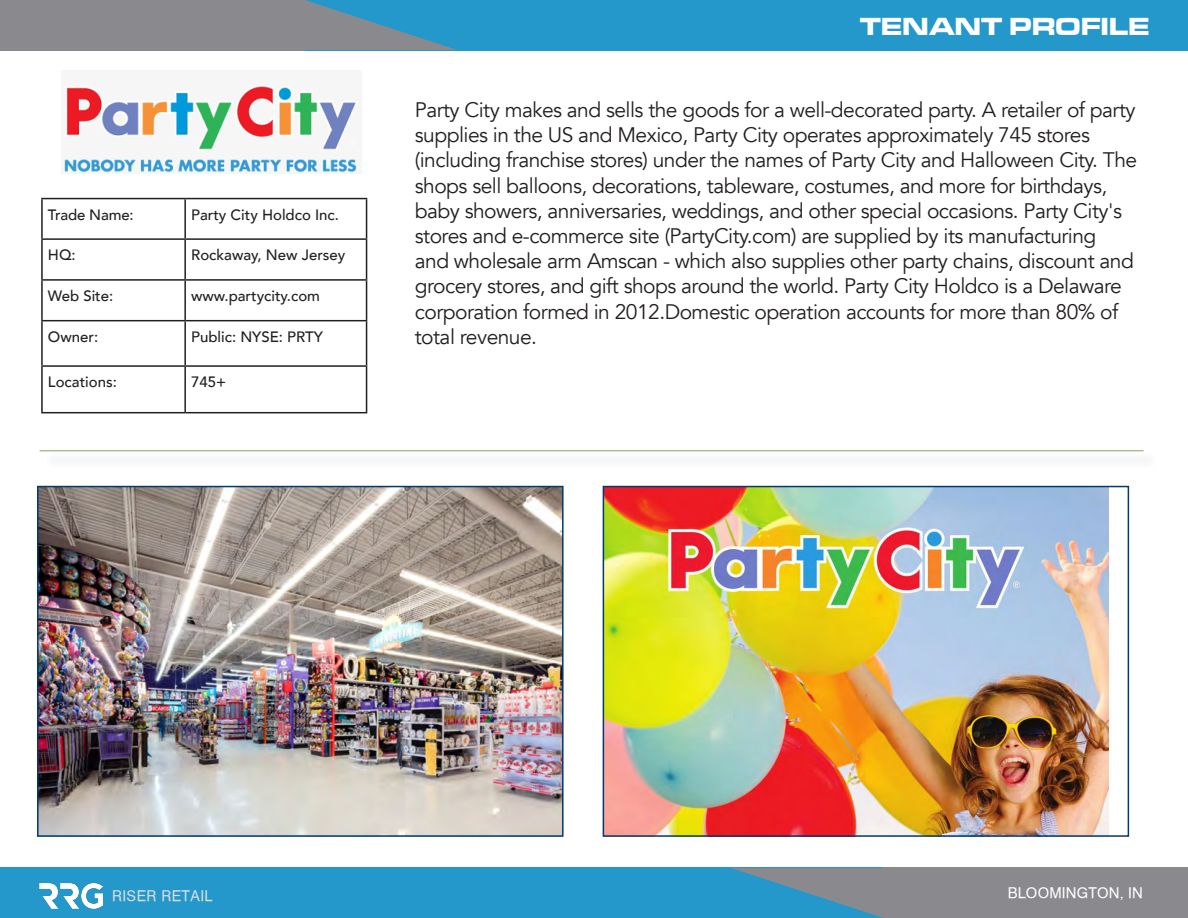
<style>
.page{position:relative;width:1188px;height:918px;background:#fff}
.page>*{position:absolute;margin:0;border:0;box-sizing:border-box;transform-origin:0 0}
.t1{font:25.5px "Microgramma D Bold Exte";letter-spacing:.02em;color:#fff}
.t2{font:21px/25.2px "Avenir";letter-spacing:-.025em;color:#231f20}
.t3{font:500 15px "Avenir";color:#231f20}
.t4{font:15px "Geneva";letter-spacing:.01em;color:#fff}
.t5{font:15px "Geneva";letter-spacing:.025em;color:#dcdddf}
</style>
<div class="page">
<div style="left:0;top:868px;width:933px;height:50px;background:#2498cb"></div>
<div style="left:883px;top:868px;width:305px;height:50px;background:#8a8a8e"></div>
<svg style="left:731px;top:868px;width:152px;height:50px"></svg>
<img style="left:39px;top:884px;width:63px;height:25px">
<div style="left:255px;top:0;width:933px;height:50px;background:#2498cb"></div>
<div style="left:0;top:0;width:305px;height:50px;background:#8a8a8e"></div>
<svg style="left:305px;top:0;width:152px;height:50px"></svg>
<div style="left:42px;top:451px;width:1118px;height:18px;background:#f9f9f9"></div>
<hr style="left:40px;top:450px;width:1104px;height:1px;background:#79974c">
<img style="left:64px;top:86px;width:293px;height:87px">
<hr style="left:41px;top:198px;width:144px;height:1px;background:#231f20">
<hr style="left:41px;top:199px;width:2px;height:39px;background:#231f20">
<hr style="left:185px;top:198px;width:182px;height:1px;background:#231f20">
<hr style="left:184px;top:199px;width:2px;height:39px;background:#231f20">
<hr style="left:366px;top:199px;width:1px;height:39px;background:#231f20">
<hr style="left:41px;top:238px;width:144px;height:2px;background:#231f20">
<hr style="left:41px;top:240px;width:2px;height:39px;background:#231f20">
<hr style="left:185px;top:238px;width:182px;height:2px;background:#231f20">
<hr style="left:184px;top:240px;width:2px;height:39px;background:#231f20">
<hr style="left:366px;top:240px;width:1px;height:39px;background:#231f20">
<hr style="left:41px;top:279px;width:144px;height:2px;background:#231f20">
<hr style="left:41px;top:281px;width:2px;height:39px;background:#231f20">
<hr style="left:185px;top:279px;width:182px;height:2px;background:#231f20">
<hr style="left:184px;top:281px;width:2px;height:39px;background:#231f20">
<hr style="left:366px;top:281px;width:1px;height:39px;background:#231f20">
<hr style="left:41px;top:320px;width:144px;height:1px;background:#231f20">
<hr style="left:41px;top:321px;width:2px;height:44px;background:#231f20">
<hr style="left:185px;top:320px;width:182px;height:1px;background:#231f20">
<hr style="left:184px;top:321px;width:2px;height:44px;background:#231f20">
<hr style="left:366px;top:321px;width:1px;height:44px;background:#231f20">
<hr style="left:41px;top:365px;width:144px;height:2px;background:#231f20">
<hr style="left:41px;top:367px;width:2px;height:45px;background:#231f20">
<hr style="left:185px;top:365px;width:182px;height:2px;background:#231f20">
<hr style="left:184px;top:367px;width:2px;height:45px;background:#231f20">
<hr style="left:366px;top:367px;width:1px;height:45px;background:#231f20">
<hr style="left:41px;top:412px;width:144px;height:1px;background:#231f20">
<hr style="left:185px;top:412px;width:182px;height:1px;background:#231f20">
<img style="left:40px;top:489px;width:521px;height:345px">
<div style="left:37px;top:486px;width:527px;height:351px;border:2px solid #003a70"></div>
<img style="left:606px;top:489px;width:503px;height:345px">
<div style="left:603px;top:486px;width:526px;height:351px;border:2px solid #003a70"></div>
<p class="t3" style="left:48px;top:201px;width:87px">Trade Name:</p>
<p class="t3" style="left:191px;top:201px;width:149px">Party City Holdco Inc.</p>
<p class="t3" style="left:48px;top:242px;width:29px">HQ:</p>
<p class="t3" style="left:191px;top:242px;width:156px">Rockaway, New Jersey</p>
<p class="t3" style="left:48px;top:283px;width:67px">Web Site:</p>
<p class="t3" style="left:191px;top:283px;width:130px">www.partycity.com</p>
<p class="t3" style="left:48px;top:323px;width:52px">Owner:</p>
<p class="t3" style="left:191px;top:323px;width:133px">Public: NYSE: PRTY</p>
<p class="t3" style="left:48px;top:369px;width:70px">Locations:</p>
<p class="t3" style="left:191px;top:369px;width:37px">745+</p>
<p class="t1" style="left:860px;top:9px;width:290px">TENANT PROFILE</p>
<p class="t2" style="left:415px;top:97px;width:724px">Party City makes and sells the goods for a well-decorated party. A retailer of party supplies in the US and Mexico, Party City operates approximately 745 stores (including franchise stores) under the names of Party City and Halloween City. The shops sell balloons, decorations, tableware, costumes, and more for birthdays, baby showers, anniversaries, weddings, and other special occasions. Party City's stores and e-commerce site (PartyCity.com) are supplied by its manufacturing<br>and wholesale arm Amscan - which also supplies other party chains, discount and grocery stores, and gift shops around the world. Party City Holdco is a Delaware corporation formed in 2012.Domestic operation accounts for more than 80% of total revenue.</p>
<p class="t5" style="left:112px;top:887px;width:102px">RISER RETAIL</p>
<p class="t4" style="left:1008px;top:883px;width:137px">BLOOMINGTON, IN</p>
</div>
